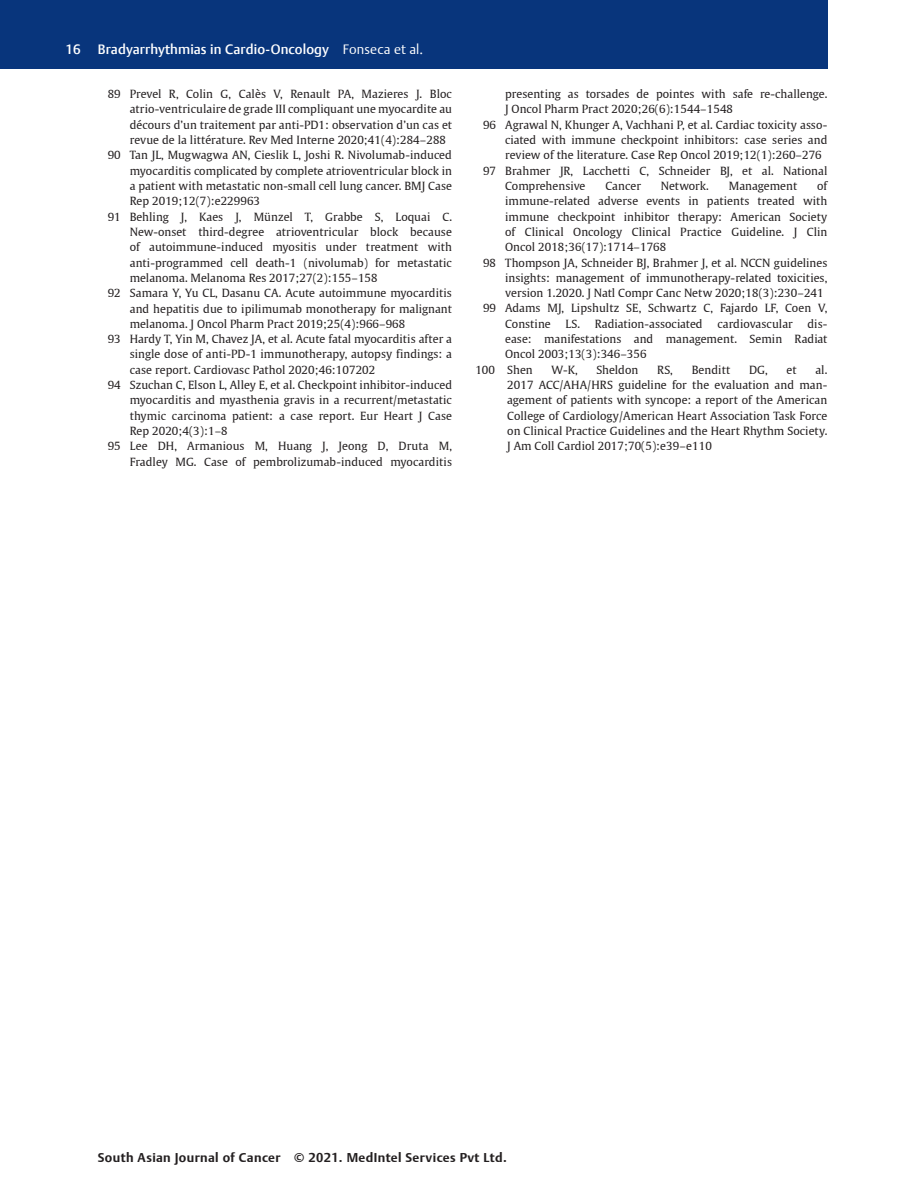
<style>
.page{position:relative;width:904px;height:1200px;background:#fff}
.page>*{position:absolute;margin:0;border:0;box-sizing:border-box;transform-origin:0 0}
.t1{font:500 13.5px "Thieme Argo 2011";letter-spacing:.01em;color:#fff}
.t2{font:700 12.75px "Thieme Argo 2011";letter-spacing:.03em;color:#231f20}
.t3{font:11.25px/15.3px "Thieme Gulliver 2011";letter-spacing:.005em;color:#231f20;text-align:justify}
.s1{font-weight:300}
</style>
<div class="page">
<div style="left:0;top:0;width:827px;height:68px;background:#08357c"></div>
<p class="t1" style="left:65px;top:41px;width:17px">16</p>
<p class="t1" style="left:98px;top:41px;width:327px">Bradyarrhythmias in Cardio-Oncology <span class="s1">Fonseca et al.</span></p>
<p class="t3" style="left:108px;top:86px;width:345px">89 Prevel R, Colin G, Calès V, Renault PA, Mazieres J. Bloc</p>
<p class="t3" style="left:130px;top:101px;width:323px">atrio-ventriculaire de grade III compliquant une myocardite au</p>
<p class="t3" style="left:130px;top:116px;width:323px">décours d’un traitement par anti-PD1: observation d’un cas et</p>
<p class="t3" style="left:130px;top:132px;width:318px">revue de la littérature. Rev Med Interne 2020;41(4):284–288</p>
<p class="t3" style="left:108px;top:147px;width:345px">90 Tan JL, Mugwagwa AN, Cieslik L, Joshi R. Nivolumab-induced</p>
<p class="t3" style="left:130px;top:162px;width:323px">myocarditis complicated by complete atrioventricular block in</p>
<p class="t3" style="left:130px;top:178px;width:323px">a patient with metastatic non-small cell lung cancer. BMJ Case</p>
<p class="t3" style="left:130px;top:193px;width:132px">Rep 2019;12(7):e229963</p>
<p class="t3" style="left:108px;top:208px;width:346px">91 Behling J, Kaes J, Münzel T, Grabbe S, Loquai C.</p>
<p class="t3" style="left:130px;top:224px;width:323px">New-onset third-degree atrioventricular block because</p>
<p class="t3" style="left:130px;top:239px;width:323px">of autoimmune-induced myositis under treatment with</p>
<p class="t3" style="left:130px;top:254px;width:323px">anti-programmed cell death-1 (nivolumab) for metastatic</p>
<p class="t3" style="left:130px;top:270px;width:249px">melanoma. Melanoma Res 2017;27(2):155–158</p>
<p class="t3" style="left:108px;top:285px;width:346px">92 Samara Y, Yu CL, Dasanu CA. Acute autoimmune myocarditis</p>
<p class="t3" style="left:130px;top:300px;width:323px">and hepatitis due to ipilimumab monotherapy for malignant</p>
<p class="t3" style="left:130px;top:316px;width:277px">melanoma. J Oncol Pharm Pract 2019;25(4):966–968</p>
<p class="t3" style="left:108px;top:331px;width:346px">93 Hardy T, Yin M, Chavez JA, et al. Acute fatal myocarditis after a</p>
<p class="t3" style="left:130px;top:346px;width:323px">single dose of anti-PD-1 immunotherapy, autopsy findings: a</p>
<p class="t3" style="left:130px;top:361px;width:247px">case report. Cardiovasc Pathol 2020;46:107202</p>
<p class="t3" style="left:108px;top:377px;width:346px">94 Szuchan C, Elson L, Alley E, et al. Checkpoint inhibitor-induced</p>
<p class="t3" style="left:130px;top:392px;width:323px">myocarditis and myasthenia gravis in a recurrent/metastatic</p>
<p class="t3" style="left:130px;top:407px;width:323px">thymic carcinoma patient: a case report. Eur Heart J Case</p>
<p class="t3" style="left:130px;top:423px;width:99px">Rep 2020;4(3):1–8</p>
<p class="t3" style="left:108px;top:438px;width:345px">95 Lee DH, Armanious M, Huang J, Jeong D, Druta M,</p>
<p class="t3" style="left:130px;top:453px;width:323px">Fradley MG. Case of pembrolizumab-induced myocarditis</p>
<p class="t3" style="left:505px;top:86px;width:323px">presenting as torsades de pointes with safe re-challenge.</p>
<p class="t3" style="left:505px;top:101px;width:229px">J Oncol Pharm Pract 2020;26(6):1544–1548</p>
<p class="t3" style="left:483px;top:116px;width:345px">96 Agrawal N, Khunger A, Vachhani P, et al. Cardiac toxicity asso-</p>
<p class="t3" style="left:505px;top:132px;width:323px">ciated with immune checkpoint inhibitors: case series and</p>
<p class="t3" style="left:505px;top:147px;width:318px">review of the literature. Case Rep Oncol 2019;12(1):260–276</p>
<p class="t3" style="left:483px;top:162px;width:346px">97 Brahmer JR, Lacchetti C, Schneider BJ, et al. National</p>
<p class="t3" style="left:505px;top:178px;width:82px">Comprehensive</p>
<p class="t3" style="left:605px;top:178px;width:37px">Cancer</p>
<p class="t3" style="left:660px;top:178px;width:50px">Network.</p>
<p class="t3" style="left:728px;top:178px;width:70px">Management</p>
<p class="t3" style="left:816px;top:178px;width:12px">of</p>
<p class="t3" style="left:505px;top:193px;width:323px">immune-related adverse events in patients treated with</p>
<p class="t3" style="left:505px;top:208px;width:323px">immune checkpoint inhibitor therapy: American Society</p>
<p class="t3" style="left:505px;top:224px;width:323px">of Clinical Oncology Clinical Practice Guideline. J Clin</p>
<p class="t3" style="left:505px;top:239px;width:163px">Oncol 2018;36(17):1714–1768</p>
<p class="t3" style="left:483px;top:254px;width:345px">98 Thompson JA, Schneider BJ, Brahmer J, et al. NCCN guidelines</p>
<p class="t3" style="left:505px;top:270px;width:323px">insights: management of immunotherapy-related toxicities,</p>
<p class="t3" style="left:505px;top:285px;width:320px">version 1.2020. J Natl Compr Canc Netw 2020;18(3):230–241</p>
<p class="t3" style="left:483px;top:300px;width:345px">99 Adams MJ, Lipshultz SE, Schwartz C, Fajardo LF, Coen V,</p>
<p class="t3" style="left:505px;top:315px;width:47px">Constine</p>
<p class="t3" style="left:565px;top:315px;width:139px">LS. Radiation-associated</p>
<p class="t3" style="left:717px;top:315px;width:77px">cardiovascular</p>
<p class="t3" style="left:807px;top:315px;width:21px">dis-</p>
<p class="t3" style="left:505px;top:331px;width:323px">ease: manifestations and management. Semin Radiat</p>
<p class="t3" style="left:505px;top:346px;width:143px">Oncol 2003;13(3):346–356</p>
<p class="t3" style="left:475px;top:361px;width:59px">100 Shen</p>
<p class="t3" style="left:551px;top:361px;width:28px">W-K,</p>
<p class="t3" style="left:596px;top:361px;width:43px">Sheldon</p>
<p class="t3" style="left:656px;top:361px;width:17px">RS,</p>
<p class="t3" style="left:691px;top:361px;width:40px">Benditt</p>
<p class="t3" style="left:748px;top:361px;width:20px">DG,</p>
<p class="t3" style="left:786px;top:361px;width:11px">et</p>
<p class="t3" style="left:507px;top:361px;width:321px;text-indent:308px">al.<br>2017 ACC/AHA/HRS guideline for the evaluation and man&shy;agement of patients with syncope: a report of the American College of Cardiology/American Heart Association Task Force on Clinical Practice Guidelines and the Heart Rhythm Society.<br>J Am Coll Cardiol 2017;70(5):e39–e110</p>
<p class="t2" style="left:98px;top:1149px;width:410px">South Asian Journal of Cancer © 2021. MedIntel Services Pvt Ltd.</p>
</div>
